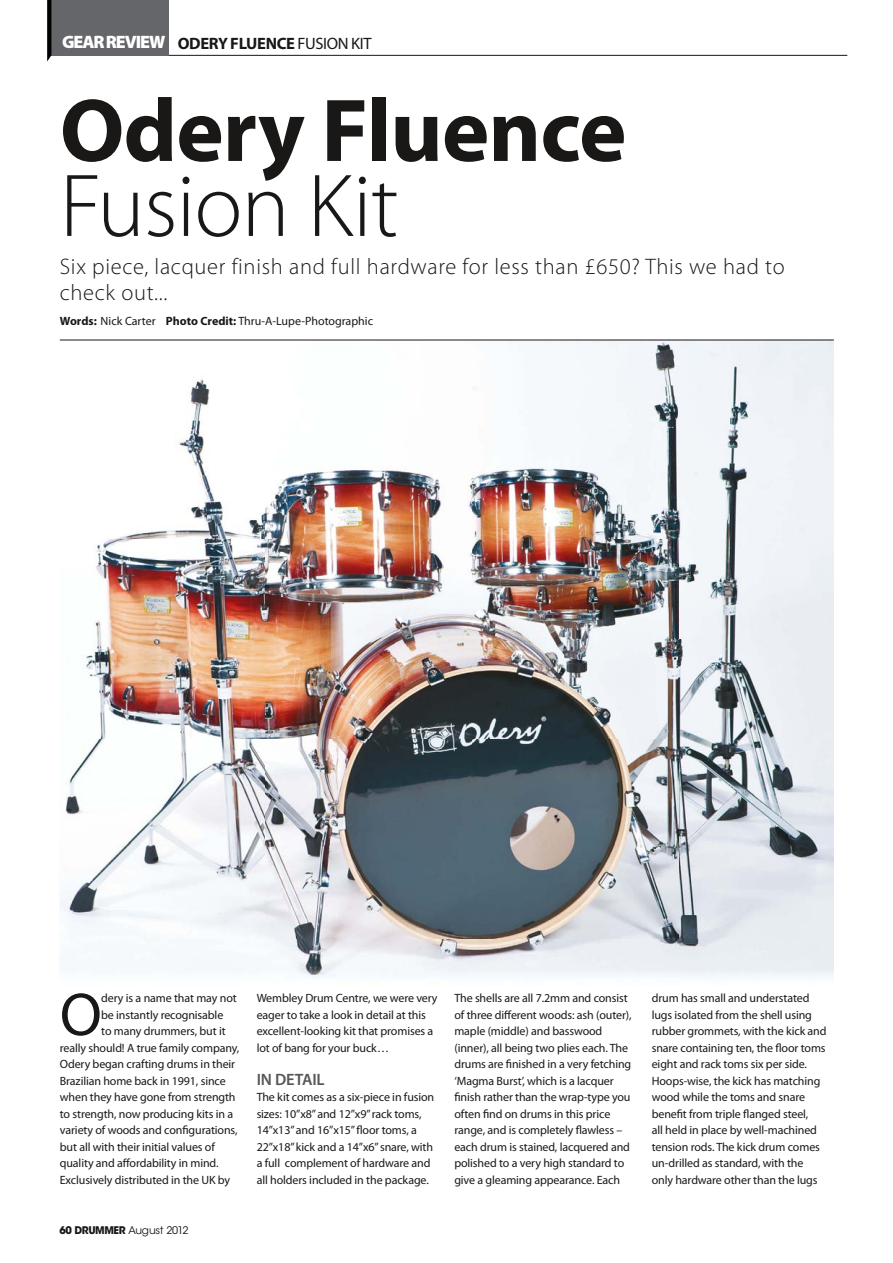
<style>
.page{position:relative;width:893px;height:1263px;background:#fff}
.page>*{position:absolute;margin:0;border:0;box-sizing:border-box;transform-origin:0 0}
.t1{font:700 90px "Myriad Pro";letter-spacing:-.01em;color:#1a1817}
.t2{font:300 90px "Myriad Pro";letter-spacing:-.01em;color:#1a1817}
.t3{font:60.9px "Myriad Pro";color:#1a1817}
.t4{font:300 22.5px/25.5px "Myriad Pro";letter-spacing:.03em;color:#1a1817}
.t5{font:700 16.5px "Myriad Pro";letter-spacing:-.02em;color:#1a1817}
.t6{font:600 16.5px "Myriad Pro";letter-spacing:-.01em;color:#565757}
.t7{font:12px/16.5px "Myriad Pro";letter-spacing:-.01em;color:#1a1817}
.t8{font:10.5px "ITC Avant Garde Std";letter-spacing:-.01em;color:#1a1817}
.s1{font-weight:900;font-size:18px;color:#fff}
.s2{font-weight:400}
.s3{font-weight:700}
</style>
<div class="page">
<hr style="left:51px;top:55px;width:796px;height:1px;background:#1a1817">
<svg style="left:47px;top:0;width:122px;height:62px;background:#707173"></svg>
<img style="left:60px;top:341px;width:774px;height:638px">
<hr style="left:60px;top:340px;width:774px;height:1px;background:#1a1817">
<h3 class="t5" style="left:62px;top:33px;width:311px"><span class="s1">GEAR REVIEW</span> Odery Fluence <span class="s2">Fusion Kit</span></h3>
<h1 class="t1" style="left:60px;top:72px;width:568px">Odery Fluence</h1>
<h1 class="t2" style="left:60px;top:152px;width:340px">Fusion Kit</h1>
<h3 class="t4" style="left:60px;top:254px;width:726px">Six piece, lacquer finish and full hardware for less than £650? This we had to check out...</h3>
<p class="t7" style="left:60px;top:313px;width:315px"><span class="s3">Words:</span> nick Carter <span class="s3">Photo credit:</span> thru-A-Lupe-Photographic</p>
<h2 class="t3" style="left:60px;top:977px;width:44px">o</h2>
<p class="t7" style="left:101px;top:989px;width:137px">dery is a name that may not</p>
<p class="t7" style="left:101px;top:1006px;width:124px">be instantly recognisable</p>
<p class="t7" style="left:101px;top:1022px;width:126px">to many drummers, but it</p>
<p class="t7" style="left:60px;top:1039px;width:181px">really should! A true family company,</p>
<p class="t7" style="left:60px;top:1055px;width:177px">odery began crafting drums in their</p>
<p class="t7" style="left:60px;top:1072px;width:167px">Brazilian home back in 1991, since</p>
<p class="t7" style="left:60px;top:1088px;width:177px">when they have gone from strength</p>
<p class="t7" style="left:60px;top:1105px;width:175px">to strength, now producing kits in a</p>
<p class="t7" style="left:60px;top:1121px;width:179px">variety of woods and configurations,</p>
<p class="t7" style="left:60px;top:1138px;width:157px">but all with their initial values of</p>
<p class="t7" style="left:60px;top:1154px;width:160px">quality and affordability in mind.</p>
<p class="t7" style="left:60px;top:1171px;width:172px">Exclusively distributed in the uK by</p>
<p class="t8" style="left:60px;top:1223px;width:130px"><span class="s3">60 DRUMMER</span> August 2012</p>
<p class="t7" style="left:257px;top:989px;width:182px">Wembley Drum Centre, we were very eager to take a look in detail at this excellent-looking kit that promises a lot of bang for your buck…</p>
<h3 class="t6" style="left:257px;top:1068px;width:69px">IN DETAIL</h3>
<p class="t7" style="left:257px;top:1088px;width:179px">the kit comes as a six-piece in fusion sizes: 10”x8” and 12”x9” rack toms, 14”x13” and 16”x15” floor toms, a 22”x18” kick and a 14”x6” snare, with a full complement of hardware and all holders included in the package.</p>
<p class="t7" style="left:454px;top:989px;width:179px">the shells are all 7.2mm and consist of three different woods: ash (outer), maple (middle) and basswood (inner), all being two plies each. the drums are finished in a very fetching ‘Magma Burst’, which is a lacquer finish rather than the wrap-type you often find on drums in this price range, and is completely flawless – each drum is stained, lacquered and polished to a very high standard to give a gleaming appearance. Each</p>
<p class="t7" style="left:652px;top:989px;width:176px">drum has small and understated lugs isolated from the shell using rubber grommets, with the kick and snare containing ten, the floor toms eight and rack toms six per side.<br>Hoops-wise, the kick has matching wood while the toms and snare benefit from triple flanged steel,<br>all held in place by well-machined tension rods. the kick drum comes un-drilled as standard, with the only hardware other than the lugs</p>
</div>
